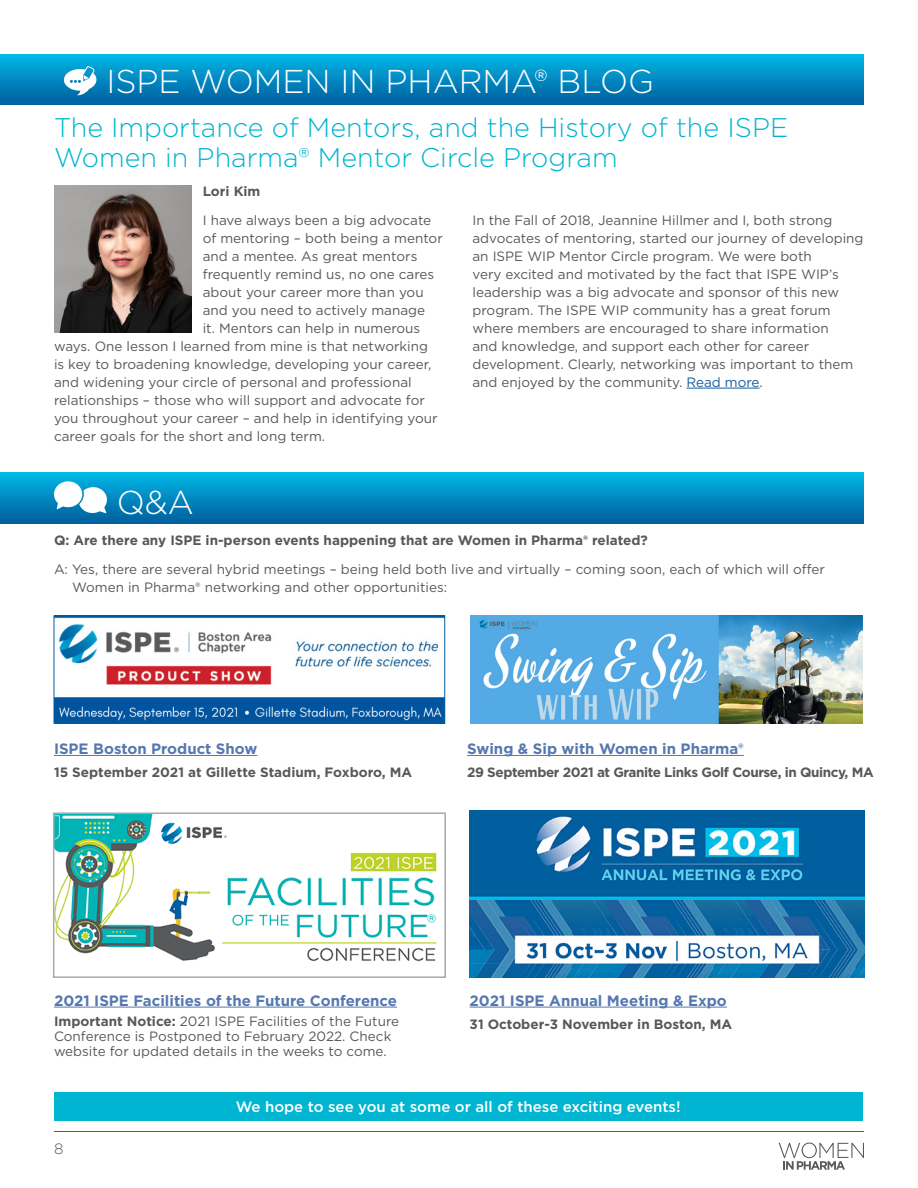
<style>
.page{position:relative;width:918px;height:1188px;background:#fff}
.page>*{position:absolute;margin:0;border:0;box-sizing:border-box;transform-origin:0 0}
.t1{font:300 33px "Gotham";color:#fff}
.t2{font:300 27px/30px "Gotham";color:#00b5d1}
.t3{font:700 15px "Gotham";color:#5678b0}
.t4{font:500 15px "Gotham";color:#fff}
.t5{font:300 15px "Gotham";color:#57585a}
.t6{font:13.5px/18px "Gotham";color:#57585a}
.t7{font:700 13.5px "Gotham";color:#57585a}
.t8{font:700 13.5px "Gotham";letter-spacing:-.03em;color:#57585a}
.s1{color:#175d9e}
.s2{font-weight:700}
</style>
<div class="page">
<hr style="left:54px;top:1131px;width:810px;height:1px;background:#57585a">
<svg style="left:779px;top:1143px;width:85px;height:27px"></svg>
<hr style="left:686px;top:388px;width:73px;height:1px;background:#175d9e">
<div style="left:0;top:54px;width:864px;height:51px;background:linear-gradient(to bottom,#01b8e6,#005d9d)"></div>
<svg style="left:63px;top:66px;width:34px;height:29px"></svg>
<div style="left:0;top:472px;width:864px;height:51px;background:linear-gradient(to bottom,#01b9e7,#005e9e)"></div>
<svg style="left:54px;top:481px;width:53px;height:32px"></svg>
<img style="left:56px;top:618px;width:387px;height:104px">
<div style="left:54px;top:616px;width:391px;height:108px;border:1px solid #005e9e"></div>
<div style="left:54px;top:1092px;width:808px;height:28px;background:#00b5d1"></div>
<img style="left:54px;top:186px;width:138px;height:147px">
<hr style="left:54px;top:755px;width:203px;height:1px;background:#5678b0">
<hr style="left:467px;top:755px;width:277px;height:1px;background:#5678b0">
<hr style="left:54px;top:1007px;width:343px;height:1px;background:#5678b0">
<hr style="left:470px;top:1007px;width:257px;height:1px;background:#5678b0">
<img style="left:56px;top:815px;width:381px;height:147px">
<div style="left:53px;top:812px;width:393px;height:166px;border:2px solid #a8a9ad"></div>
<img style="left:471px;top:616px;width:391px;height:108px">
<img style="left:470px;top:810px;width:394px;height:168px">
<h1 class="t1" style="left:106px;top:60px;width:549px">ISPE WOMEN IN PHARMA® BLOG</h1>
<h2 class="t2" style="left:54px;top:112px;width:736px">The Importance of Mentors, and the History of the ISPE<br>Women in Pharma® Mentor Circle Program</h2>
<p class="t7" style="left:203px;top:182px;width:59px">Lori Kim</p>
<p class="t6" style="left:203px;top:211px;width:230px">I have always been a big advocate</p>
<p class="t6" style="left:203px;top:229px;width:242px">of mentoring – both being a mentor</p>
<p class="t6" style="left:203px;top:247px;width:216px">and a mentee. As great mentors</p>
<p class="t6" style="left:203px;top:265px;width:233px">frequently remind us, no one cares</p>
<p class="t6" style="left:203px;top:283px;width:222px">about your career more than you</p>
<p class="t6" style="left:203px;top:301px;width:224px">and you need to actively manage</p>
<p class="t6" style="left:203px;top:319px;width:219px">it. Mentors can help in numerous</p>
<p class="t6" style="left:54px;top:337px;width:376px">ways. One lesson I learned from mine is that networking</p>
<p class="t6" style="left:54px;top:355px;width:379px">is key to broadening knowledge, developing your career,</p>
<p class="t6" style="left:54px;top:373px;width:359px">and widening your circle of personal and professional</p>
<p class="t6" style="left:54px;top:391px;width:372px">relationships – those who will support and advocate for</p>
<p class="t6" style="left:54px;top:409px;width:385px">you throughout your career – and help in identifying your</p>
<p class="t6" style="left:54px;top:427px;width:273px">career goals for the short and long term.</p>
<p class="t6" style="left:472px;top:211px;width:393px">In the Fall of 2018, Jeannine Hillmer and I, both strong advocates of mentoring, started our journey of developing an ISPE WIP Mentor Circle program. We were both<br>very excited and motivated by the fact that ISPE WIP’s leadership was a big advocate and sponsor of this new program. The ISPE WIP community has a great forum where members are encouraged to share information<br>and knowledge, and support each other for career development. Clearly, networking was important to them and enjoyed by the community. <span class="s1">Read more</span>.</p>
<h1 class="t1" style="left:117px;top:482px;width:79px">Q&amp;A</h1>
<p class="t7" style="left:54px;top:531px;width:596px">Q: Are there any ISPE in-person events happening that are Women in Pharma® related?</p>
<p class="t6" style="left:72px;top:560px;width:754px;text-indent:-18px">A: Yes, there are several hybrid meetings – being held both live and virtually – coming soon, each of which will offer<br>Women in Pharma® networking and other opportunities:</p>
<p class="t3" style="left:54px;top:739px;width:205px">ISPE Boston Product Show</p>
<p class="t7" style="left:54px;top:764px;width:360px">15 September 2021 at Gillette Stadium, Foxboro, MA</p>
<p class="t3" style="left:467px;top:739px;width:278px">Swing &amp; Sip with Women in Pharma®</p>
<p class="t8" style="left:467px;top:764px;width:408px">29 September 2021 at Granite Links Golf Course, in Quincy, MA</p>
<p class="t3" style="left:54px;top:990px;width:345px">2021 ISPE Facilities of the Future Conference</p>
<p class="t6" style="left:54px;top:1013px;width:347px;line-height:15px"><span class="s2">Important Notice:</span> 2021 ISPE Facilities of the Future<br>Conference is Postponed to February 2022. Check website for updated details in the weeks to come.</p>
<p class="t3" style="left:470px;top:990px;width:259px">2021 ISPE Annual Meeting &amp; Expo</p>
<p class="t7" style="left:470px;top:1015px;width:264px">31 October-3 November in Boston, MA</p>
<p class="t5" style="left:54px;top:1140px;width:11px">8</p>
<p class="t4" style="left:236px;top:1097px;width:446px">We hope to see you at some or all of these exciting events!</p>
</div>
